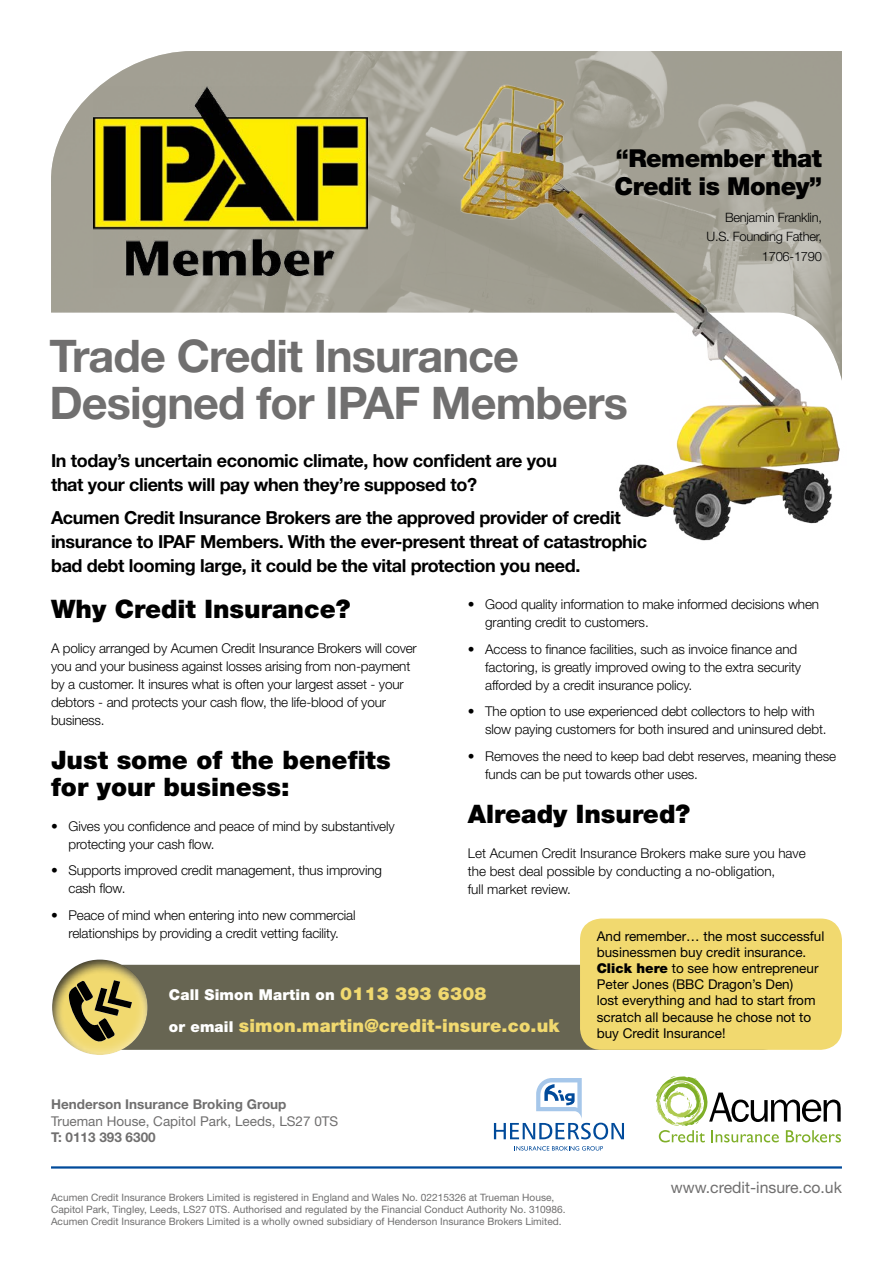
<style>
.page{position:relative;width:893px;height:1263px;background:#fff}
.page>*{position:absolute;margin:0;border:0;box-sizing:border-box;transform-origin:0 0}
.t1{font:700 45px/46.5px "Helvetica Neue LT Std";letter-spacing:-.02em;color:#706f6f}
.t2{font:900 25.5px/27px "Helvetica Neue LT Std";color:#000}
.t3{font:900 24.75px/28.3px "Helvetica Neue LT Std";letter-spacing:-.02em;color:#000}
.t4{font:700 18px/24px "Helvetica Neue LT Std";letter-spacing:-.02em;color:#000}
.t5{font:900 18px "Helvetica Neue LT Std";letter-spacing:.01em;color:#f1d96f}
.t6{font:15.75px "Helvetica Neue LT Std";color:#706f6f}
.t7{font:900 15px "Helvetica Neue LT Std";letter-spacing:.01em;color:#fff}
.t8{font:300 13.5px/18px "Helvetica Neue LT Std";letter-spacing:-.01em;color:#000}
.t9{font:13.5px/16.2px "Helvetica Neue LT Std";color:#000}
.t10{font:700 13.5px "Helvetica Neue LT Std";color:#706f6f}
.t11{font:13.5px "Helvetica Neue LT Std";color:#706f6f}
.t12{font:300 12.9px/19.5px "Helvetica Neue LT Std";letter-spacing:-.02em;color:#000;text-align:right}
.t13{font:10.2px/12.1px "Helvetica Neue LT Std";color:#706f6f}
.s1{font-weight:900}
.s2{font-size:18px;color:#f1d96f}
.s3{font-size:15px;color:#fff}
</style>
<div class="page">
<hr style="left:51px;top:1166px;width:791px;height:2px;background:#004a9a">
<svg style="left:494px;top:1078px;width:130px;height:61px"></svg>
<svg style="left:516px;top:1146px;width:87px;height:4px"></svg>
<svg style="left:51px;top:51px;width:791px;height:262px;background:#acaa9f"></svg>
<img style="left:419px;top:82px;width:423px;height:459px">
<div style="left:99px;top:965px;width:685px;height:85px;background:#676552;border-radius:21px"></div>
<div style="left:580px;top:918px;width:262px;height:132px;background:#f1d96f;border-radius:21px"></div>
<div style="left:39px;top:948px;width:121px;height:107px;background:#000;opacity:.75"></div>
<svg style="left:69px;top:980px;width:63px;height:61px;background:#928446"></svg>
<img style="left:93px;top:86px;width:275px;height:202px">
<svg style="left:656px;top:1076px;width:185px;height:66px"></svg>
<h3 class="t3" style="left:615px;top:143px;width:209px">“Remember that<br>Credit is Money”</h3>
<p class="t12" style="left:706px;top:207px;width:117px">Benjamin Franklin,<br>U.S. Founding Father,<br>1706-1790</p>
<h1 class="t1" style="left:50px;top:332px;width:580px">Trade Credit Insurance<br>Designed for IPAF Members</h1>
<h3 class="t4" style="left:51px;top:448px;width:508px">In today’s uncertain economic climate, how confident are you that your clients will pay when they’re supposed to?</h3>
<h3 class="t4" style="left:51px;top:505px;width:598px">Acumen Credit Insurance Brokers are the approved provider of credit insurance to IPAF Members. With the ever-present threat of catastrophic bad debt looming large, it could be the vital protection you need.</h3>
<h2 class="t2" style="left:51px;top:595px;width:301px">Why Credit Insurance?</h2>
<p class="t8" style="left:51px;top:639px;width:367px">A policy arranged by Acumen Credit Insurance Brokers will cover you and your business against losses arising from non-payment by a customer. It insures what is often your largest asset - your debtors - and protects your cash flow, the life-blood of your business.</p>
<h2 class="t2" style="left:51px;top:746px;width:341px">Just some of the benefits for your business:</h2>
<p class="t8" style="left:68px;top:817px;width:328px;text-indent:-17px">• Gives you confidence and peace of mind by substantively protecting your cash flow.</p>
<p class="t8" style="left:68px;top:861px;width:315px;text-indent:-17px">• Supports improved credit management, thus improving cash flow.</p>
<p class="t8" style="left:51px;top:906px;width:306px;text-align:center">• Peace of mind when entering into new commercial relationships by providing a credit vetting facility.</p>
<p class="t8" style="left:485px;top:595px;width:335px;text-indent:-17px">• Good quality information to make informed decisions when granting credit to customers.</p>
<p class="t8" style="left:485px;top:640px;width:317px;text-indent:-17px">• Access to finance facilities, such as invoice finance and factoring, is greatly improved owing to the extra security afforded by a credit insurance policy.</p>
<p class="t8" style="left:485px;top:702px;width:343px;text-indent:-17px">• The option to use experienced debt collectors to help with slow paying customers for both insured and uninsured debt.</p>
<p class="t8" style="left:485px;top:747px;width:352px;text-indent:-17px">• Removes the need to keep bad debt reserves, meaning these funds can be put towards other uses.</p>
<h2 class="t2" style="left:468px;top:800px;width:224px">Already Insured?</h2>
<p class="t8" style="left:468px;top:844px;width:340px">Let Acumen Credit Insurance Brokers make sure you have the best deal possible by conducting a no-obligation,<br>full market review.</p>
<p class="t9" style="left:597px;top:927px;width:229px">And remember… the most successful businessmen buy credit insurance.<br><span class="s1">Click here</span> to see how entrepreneur<br>Peter Jones (BBC Dragon’s Den)<br>lost everything and had to start from scratch all because he chose not to buy Credit Insurance!</p>
<p class="t7" style="left:169px;top:986px;width:319px">Call Simon Martin on <span class="s2">0113 393 6308</span></p>
<h3 class="t5" style="left:169px;top:1014px;width:392px"><span class="s3">or email</span> simon.martin@credit-insure.co.uk</h3>
<p class="t10" style="left:51px;top:1096px;width:237px">Henderson Insurance Broking Group</p>
<p class="t11" style="left:51px;top:1113px;width:289px">Trueman House, Capitol Park, Leeds, LS27 0TS</p>
<p class="t10" style="left:51px;top:1129px;width:106px">T: 0113 393 6300</p>
<p class="t13" style="left:51px;top:1191px;width:516px">Acumen Credit Insurance Brokers Limited is registered in England and Wales No. 02215326 at Trueman House,<br>Capitol Park, Tingley, Leeds, LS27 0TS. Authorised and regulated by the Financial Conduct Authority No. 310986.<br>Acumen Credit Insurance Brokers Limited is a wholly owned subsidiary of Henderson Insurance Brokers Limited.</p>
<p class="t6" style="left:671px;top:1178px;width:173px">www.credit-insure.co.uk</p>
</div>
